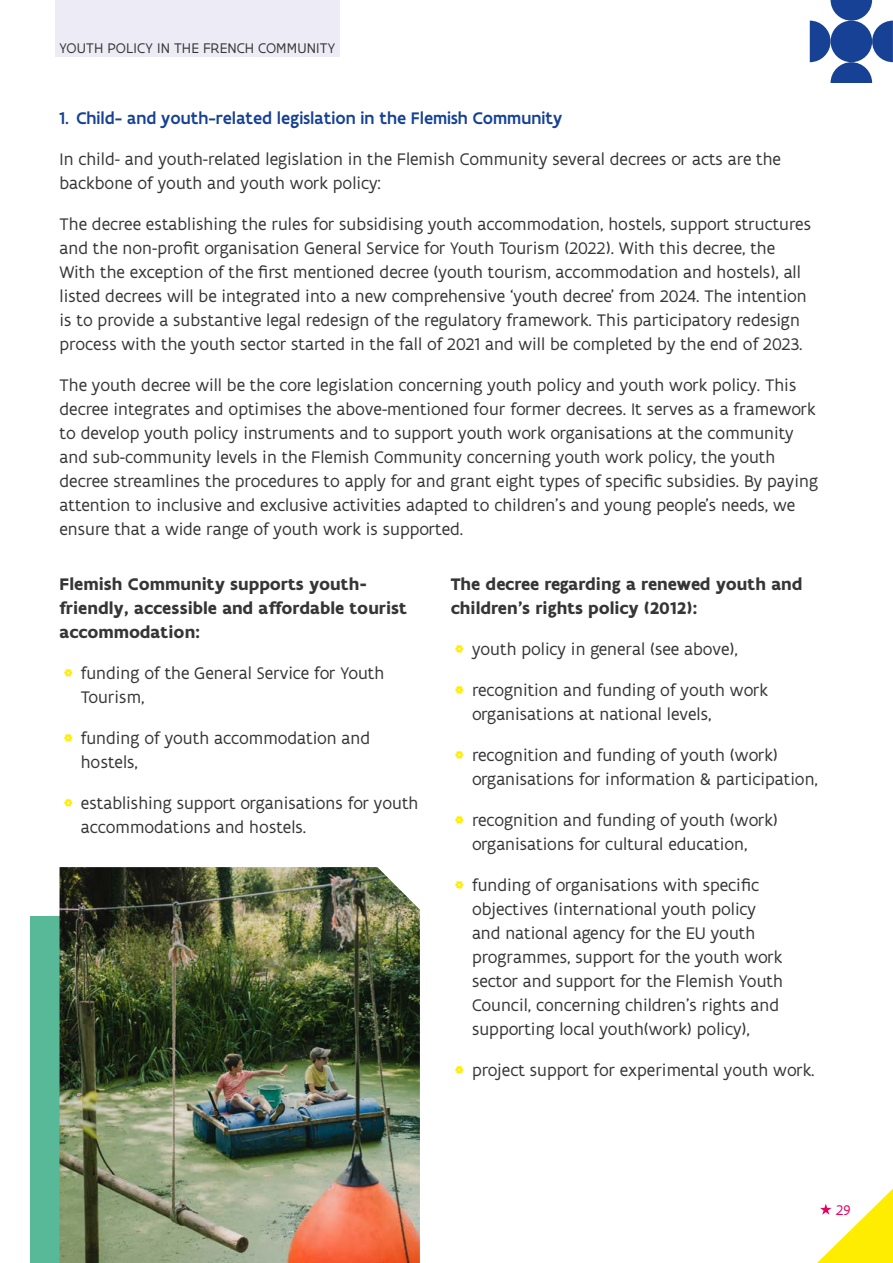
<style>
.page{position:relative;width:893px;height:1263px;background:#fff}
.page>*{position:absolute;margin:0;border:0;box-sizing:border-box;transform-origin:0 0}
.t1{font:18px/24px "Flanders Art Sans";color:#373636}
.t2{font:700 18px/24px "Flanders Art Sans";color:#373636}
.t3{font:500 18px "Flanders Art Sans";color:#164194}
.t4{font:15px "Flanders Art Sans";letter-spacing:.01em;color:#373636}
.t5{font:15px "Flanders Art Sans";color:#e60060}
.s1{font-weight:900;color:#ffed00}
</style>
<div class="page">
<svg style="left:810px;top:0;width:83px;height:83px"></svg>
<div style="left:55px;top:0;width:285px;height:56px;background:#edebf6"></div>
<div style="left:30px;top:916px;width:115px;height:347px;background:#58b998"></div>
<img style="left:60px;top:867px;width:360px;height:396px">
<svg style="left:817px;top:1188px;width:76px;height:75px"></svg>
<p class="t4" style="left:60px;top:39px;width:277px">YOUTH POLICY IN THE FRENCH COMMUNITY</p>
<p class="t3" style="left:60px;top:107px;width:504px">1. Child- and youth-related legislation in the Flemish Community</p>
<p class="t1" style="left:60px;top:147px;width:723px">In child- and youth-related legislation in the Flemish Community several decrees or acts are the backbone of youth and youth work policy:</p>
<p class="t1" style="left:60px;top:212px;width:753px">The decree establishing the rules for subsidising youth accommodation, hostels, support structures and the non-profit organisation General Service for Youth Tourism (2022). With this decree, the With the exception of the first mentioned decree (youth tourism, accommodation and hostels), all listed decrees will be integrated into a new comprehensive ‘youth decree’ from 2024. The intention is to provide a substantive legal redesign of the regulatory framework. This participatory redesign process with the youth sector started in the fall of 2021 and will be completed by the end of 2023.</p>
<p class="t1" style="left:60px;top:373px;width:760px">The youth decree will be the core legislation concerning youth policy and youth work policy. This decree integrates and optimises the above-mentioned four former decrees. It serves as a framework to develop youth policy instruments and to support youth work organisations at the community and sub-community levels in the Flemish Community concerning youth work policy, the youth decree streamlines the procedures to apply for and grant eight types of specific subsidies. By paying attention to inclusive and exclusive activities adapted to children’s and young people’s needs, we ensure that a wide range of youth work is supported.</p>
<p class="t2" style="left:60px;top:572px;width:349px">Flemish Community supports youth&shy;friendly, accessible and affordable tourist accommodation:</p>
<p class="t1" style="left:81px;top:660px;width:305px;text-indent:-17px"><span class="s1">*</span> funding of the General Service for Youth<br>Tourism,</p>
<p class="t1" style="left:81px;top:725px;width:291px;text-indent:-17px"><span class="s1">*</span> funding of youth accommodation and hostels,</p>
<p class="t1" style="left:81px;top:790px;width:339px;text-indent:-17px"><span class="s1">*</span> establishing support organisations for youth accommodations and hostels.</p>
<p class="t2" style="left:451px;top:572px;width:353px">The decree regarding a renewed youth and children’s rights policy (2012):</p>
<p class="t1" style="left:455px;top:636px;width:285px"><span class="s1">*</span> youth policy in general (see above),</p>
<p class="t1" style="left:472px;top:677px;width:297px;text-indent:-17px"><span class="s1">*</span> recognition and funding of youth work organisations at national levels,</p>
<p class="t1" style="left:472px;top:742px;width:347px;text-indent:-17px"><span class="s1">*</span> recognition and funding of youth (work) organisations for information &amp; participation,</p>
<p class="t1" style="left:472px;top:807px;width:307px;text-indent:-17px"><span class="s1">*</span> recognition and funding of youth (work) organisations for cultural education,</p>
<p class="t1" style="left:472px;top:872px;width:312px;text-indent:-17px"><span class="s1">*</span> funding of organisations with specific objectives (international youth policy and national agency for the EU youth programmes, support for the youth work sector and support for the Flemish Youth Council, concerning children’s rights and supporting local youth(work) policy),</p>
<p class="t1" style="left:455px;top:1057px;width:361px"><span class="s1">*</span> project support for experimental youth work.</p>
<p class="t5" style="left:836px;top:1200px;width:16px">29</p>
</div>
